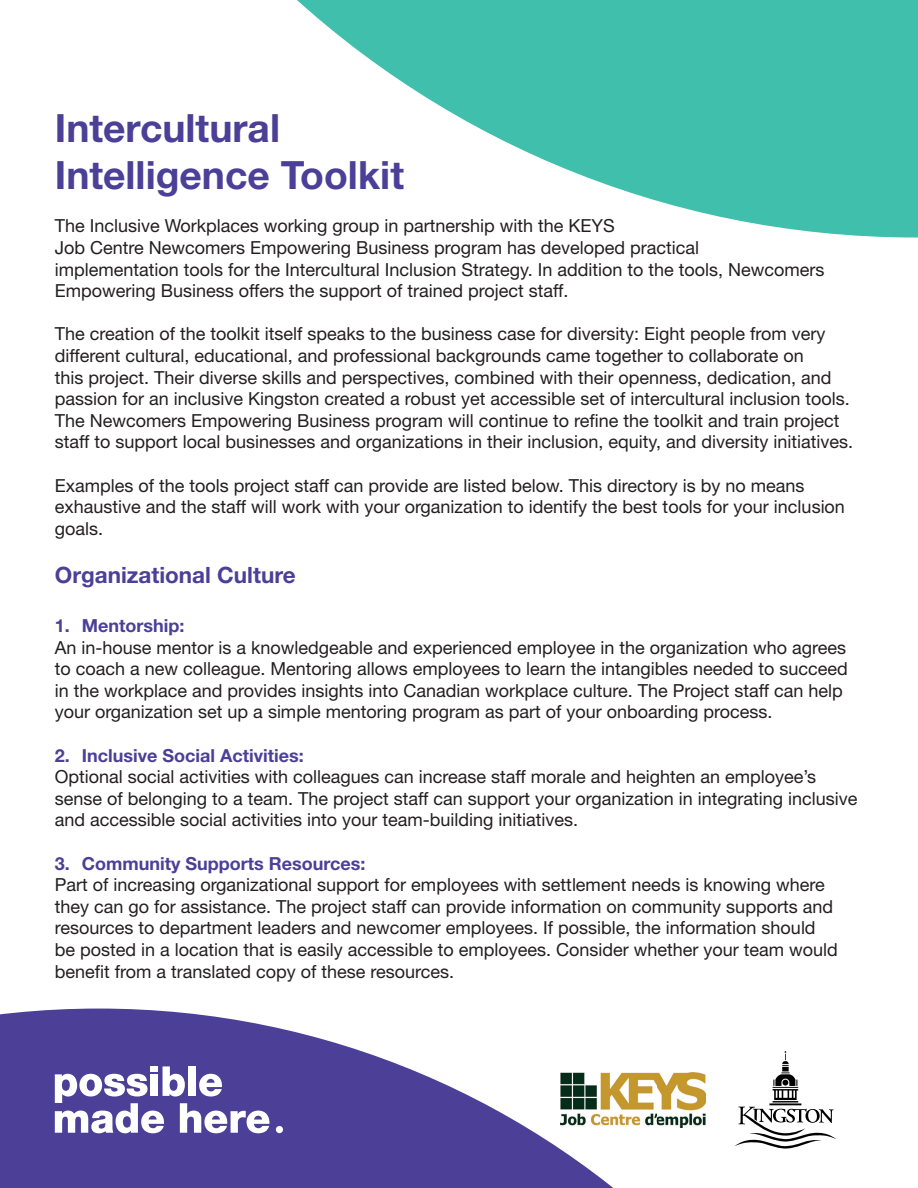
<style>
.page{position:relative;width:918px;height:1188px;background:#fff}
.page>*{position:absolute;margin:0;border:0;box-sizing:border-box;transform-origin:0 0}
.t1{font:700 39px/46.8px "Helvetica Neue LT Pro";color:#4c3f98}
.t2{font:700 22.5px "Helvetica Neue LT Pro";color:#4c3f98}
.t3{font:18px/21.6px "Helvetica Neue LT Pro";color:#231f20}
.t4{font:700 18px "Helvetica Neue LT Pro";color:#4c3f98}
</style>
<div class="page">
<svg style="left:297px;top:0;width:621px;height:238px;fill:#40bfad"></svg>
<svg style="left:0;top:1009px;width:802px;height:179px;fill:#4c3f98"></svg>
<div style="left:276px;top:1126px;width:7px;height:7px;background:#fff;border-radius:50%"></div>
<svg style="left:55px;top:1066px;width:215px;height:67px"></svg>
<svg style="left:735px;top:1107px;width:101px;height:42px"></svg>
<hr style="left:773px;top:1101px;width:25px;height:2px;background:#000">
<hr style="left:769px;top:1103px;width:32px;height:2px;background:#000">
<svg style="left:773px;top:1051px;width:25px;height:49px"></svg>
<img style="left:560px;top:1072px;width:146px;height:56px">
<p class="t1" style="left:55px;top:104px;width:351px">Intercultural<br>Intelligence Toolkit</p>
<p class="t3" style="left:55px;top:215px;width:771px">The Inclusive Workplaces working group in partnership with the KEYS<br>Job Centre Newcomers Empowering Business program has developed practical implementation tools for the Intercultural Inclusion Strategy. In addition to the tools, Newcomers Empowering Business offers the support of trained project staff.</p>
<p class="t3" style="left:55px;top:323px;width:800px">The creation of the toolkit itself speaks to the business case for diversity: Eight people from very different cultural, educational, and professional backgrounds came together to collaborate on<br>this project. Their diverse skills and perspectives, combined with their openness, dedication, and passion for an inclusive Kingston created a robust yet accessible set of intercultural inclusion tools.<br>The Newcomers Empowering Business program will continue to refine the toolkit and train project staff to support local businesses and organizations in their inclusion, equity, and diversity initiatives.</p>
<p class="t3" style="left:55px;top:474px;width:792px">Examples of the tools project staff can provide are listed below. This directory is by no means exhaustive and the staff will work with your organization to identify the best tools for your inclusion goals.</p>
<p class="t2" style="left:55px;top:561px;width:242px">Organizational Culture</p>
<p class="t4" style="left:55px;top:614px;width:131px">1. Mentorship:</p>
<p class="t3" style="left:55px;top:636px;width:795px">An in-house mentor is a knowledgeable and experienced employee in the organization who agrees to coach a new colleague. Mentoring allows employees to learn the intangibles needed to succeed in the workplace and provides insights into Canadian workplace culture. The Project staff can help your organization set up a simple mentoring program as part of your onboarding process.</p>
<p class="t4" style="left:55px;top:744px;width:250px">2. Inclusive Social Activities:</p>
<p class="t3" style="left:55px;top:765px;width:804px">Optional social activities with colleagues can increase staff morale and heighten an employee’s sense of belonging to a team. The project staff can support your organization in integrating inclusive and accessible social activities into your team-building initiatives.</p>
<p class="t4" style="left:55px;top:852px;width:312px">3. Community Supports Resources:</p>
<p class="t3" style="left:55px;top:873px;width:785px">Part of increasing organizational support for employees with settlement needs is knowing where they can go for assistance. The project staff can provide information on community supports and resources to department leaders and newcomer employees. If possible, the information should be posted in a location that is easily accessible to employees. Consider whether your team would benefit from a translated copy of these resources.</p>
</div>
